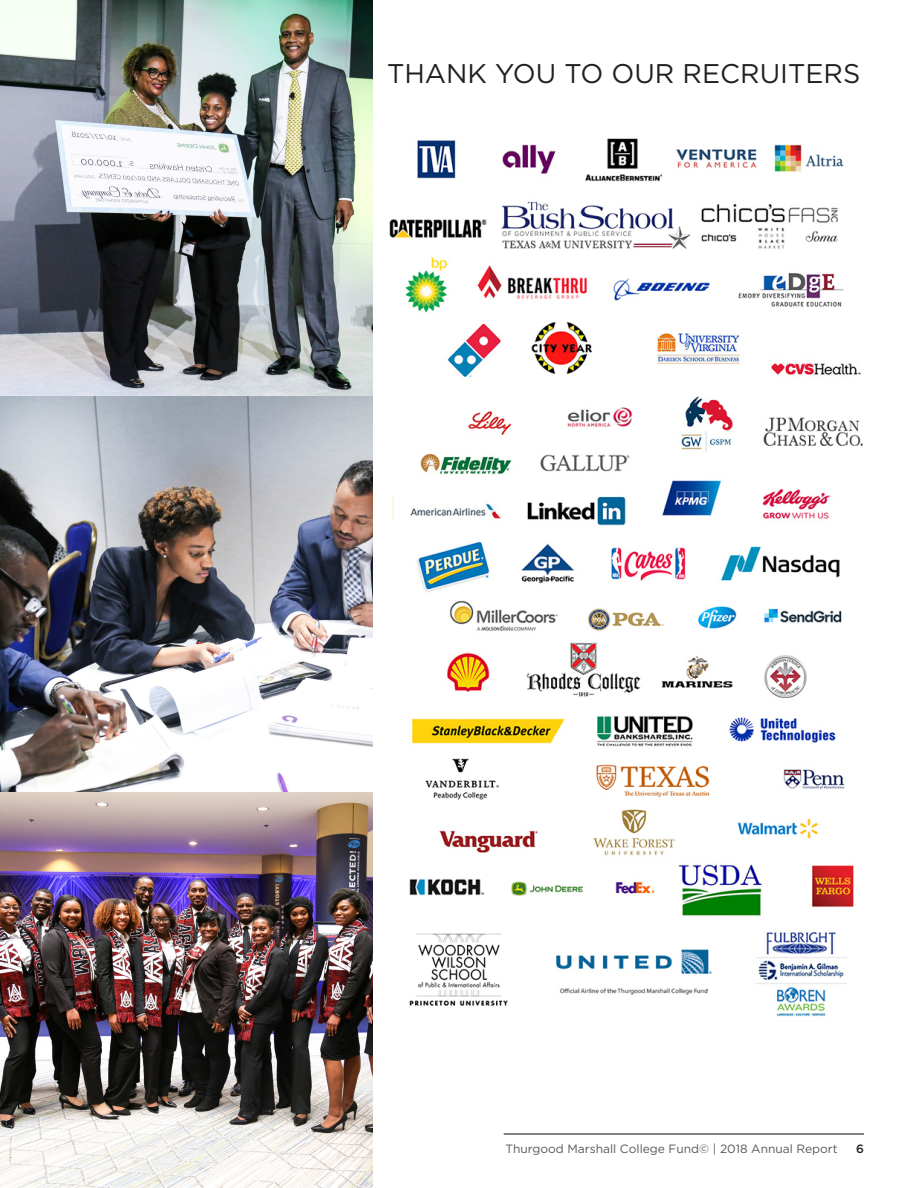
<style>
.page{position:relative;width:918px;height:1188px;background:#fff}
.page>*{position:absolute;margin:0;border:0;box-sizing:border-box;transform-origin:0 0}
.t1{font:27px "Gotham";color:#231f20}
.t2{font:12px "Gotham";color:#57585a}
.t3{font:500 12px "Gotham";color:#231f20}
</style>
<div class="page">
<hr style="left:504px;top:1133px;width:360px;height:2px;background:#57585a">
<img style="left:389px;top:138px;width:474px;height:879px">
<img style="left:0;top:0;width:373px;height:1188px">
<p class="t1" style="left:387px;top:56px;width:475px">THANK YOU TO OUR RECRUITERS</p>
<p class="t2" style="left:506px;top:1141px;width:334px">Thurgood Marshall College Fund© | 2018 Annual Report</p>
<p class="t3" style="left:856px;top:1141px;width:9px">6</p>
</div>
